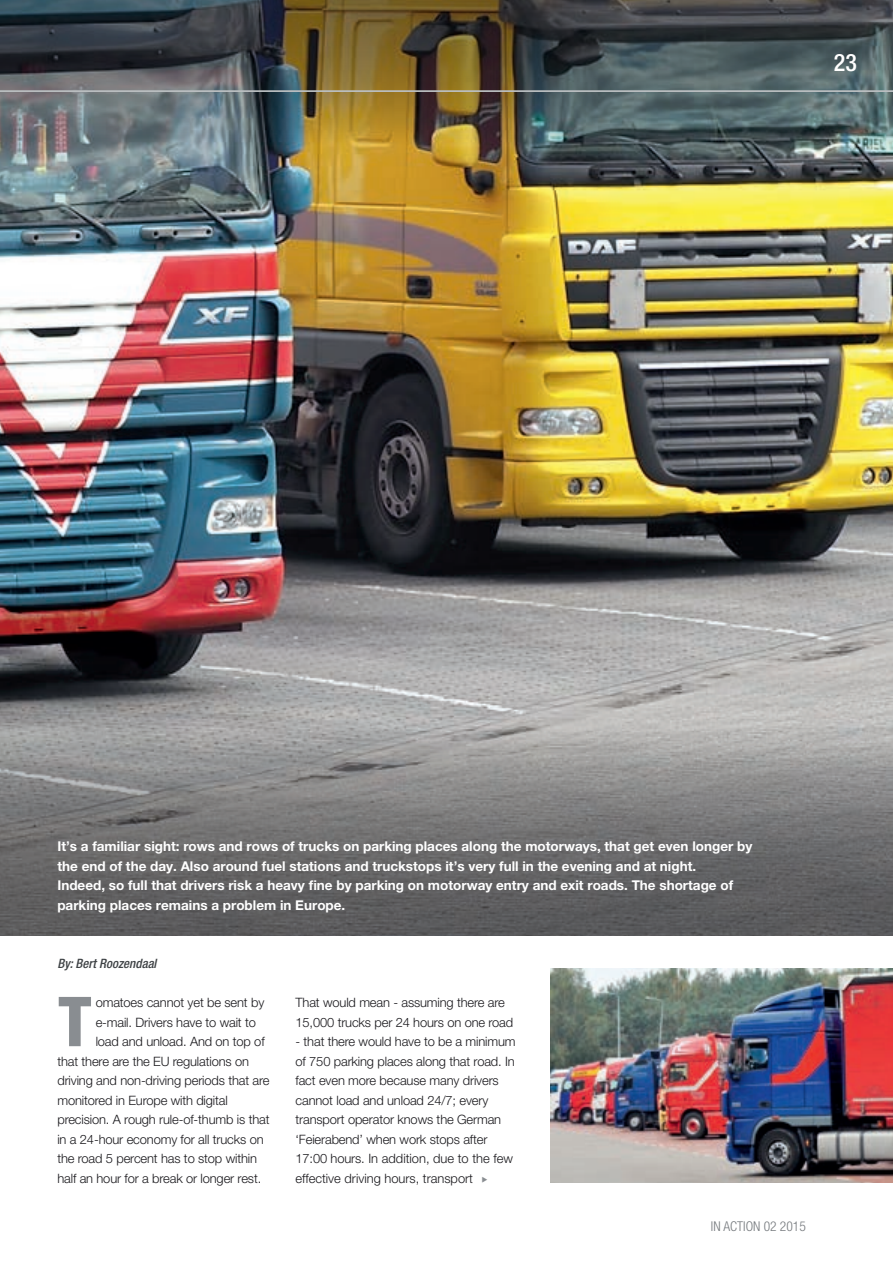
<style>
.page{position:relative;width:893px;height:1263px;background:#fff}
.page>*{position:absolute;margin:0;border:0;box-sizing:border-box;transform-origin:0 0}
.t1{font:800 condensed 69px "Helvetica Neue LT Pro";color:#898d91}
.t2{font:500 condensed 24px "Helvetica Neue LT Pro";color:#fff}
.t3{font:700 13.5px/19.5px "Helvetica Neue LT Pro";color:#fff}
.t4{font:300 condensed 13.5px "Helvetica Neue LT Pro";color:#767a7e}
.t5{font:300 12.9px/19.5px "Helvetica Neue LT Pro";letter-spacing:-.01em;color:#19181c}
.t6{font:italic 500 condensed 12.9px "Helvetica Neue LT Pro";color:#3d4144}
</style>
<div class="page">
<img style="left:0;top:169px;width:893px;height:526px">
<img style="left:0;top:0;width:893px;height:169px">
<svg style="left:0;top:695px;width:893px;height:240px;background:#7f7f7f"></svg>
<img style="left:551px;top:968px;width:342px;height:215px">
<svg style="left:0;top:31px;width:893px;height:62px;background:#50524a"></svg>
<h2 class="t2" style="left:834px;top:48px;width:25px">23</h2>
<p class="t3" style="left:57px;top:836px;width:696px">It’s a familiar sight: rows and rows of trucks on parking places along the motorways, that get even longer by the end of the day. Also around fuel stations and truckstops it’s very full in the evening and at night.<br>Indeed, so full that drivers risk a heavy fine by parking on motorway entry and exit roads. The shortage of parking places remains a problem in Europe.</p>
<p class="t6" style="left:57px;top:956px;width:101px">By: Bert Roozendaal</p>
<p class="t5" style="left:96px;top:992px;width:170px">omatoes cannot yet be sent by</p>
<p class="t5" style="left:96px;top:1012px;width:162px">e-mail. Drivers have to wait to</p>
<p class="t5" style="left:96px;top:1031px;width:171px">load and unload. And on top of</p>
<p class="t5" style="left:57px;top:1051px;width:193px">that there are the EU regulations on</p>
<p class="t5" style="left:57px;top:1070px;width:214px">driving and non-driving periods that are</p>
<p class="t5" style="left:57px;top:1090px;width:172px">monitored in Europe with digital</p>
<p class="t5" style="left:57px;top:1109px;width:214px">precision. A rough rule-of-thumb is that</p>
<p class="t5" style="left:57px;top:1129px;width:208px">in a 24-hour economy for all trucks on</p>
<p class="t5" style="left:57px;top:1148px;width:201px">the road 5 percent has to stop within</p>
<p class="t5" style="left:57px;top:1168px;width:205px">half an hour for a break or longer rest.</p>
<h1 class="t1" style="left:58px;top:979px;width:35px">T</h1>
<p class="t5" style="left:296px;top:992px;width:219px">That would mean - assuming there are<br>15,000 trucks per 24 hours on one road</p>
<p class="t5" style="left:296px;top:1032px;width:222px">- that there would have to be a minimum of 750 parking places along that road. In fact even more because many drivers cannot load and unload 24/7; every transport operator knows the German ‘Feierabend’ when work stops after 17:00 hours. In addition, due to the few effective driving hours, transport</p>
<p class="t4" style="left:711px;top:1219px;width:96px">IN ACTION 02 2015</p>
</div>
